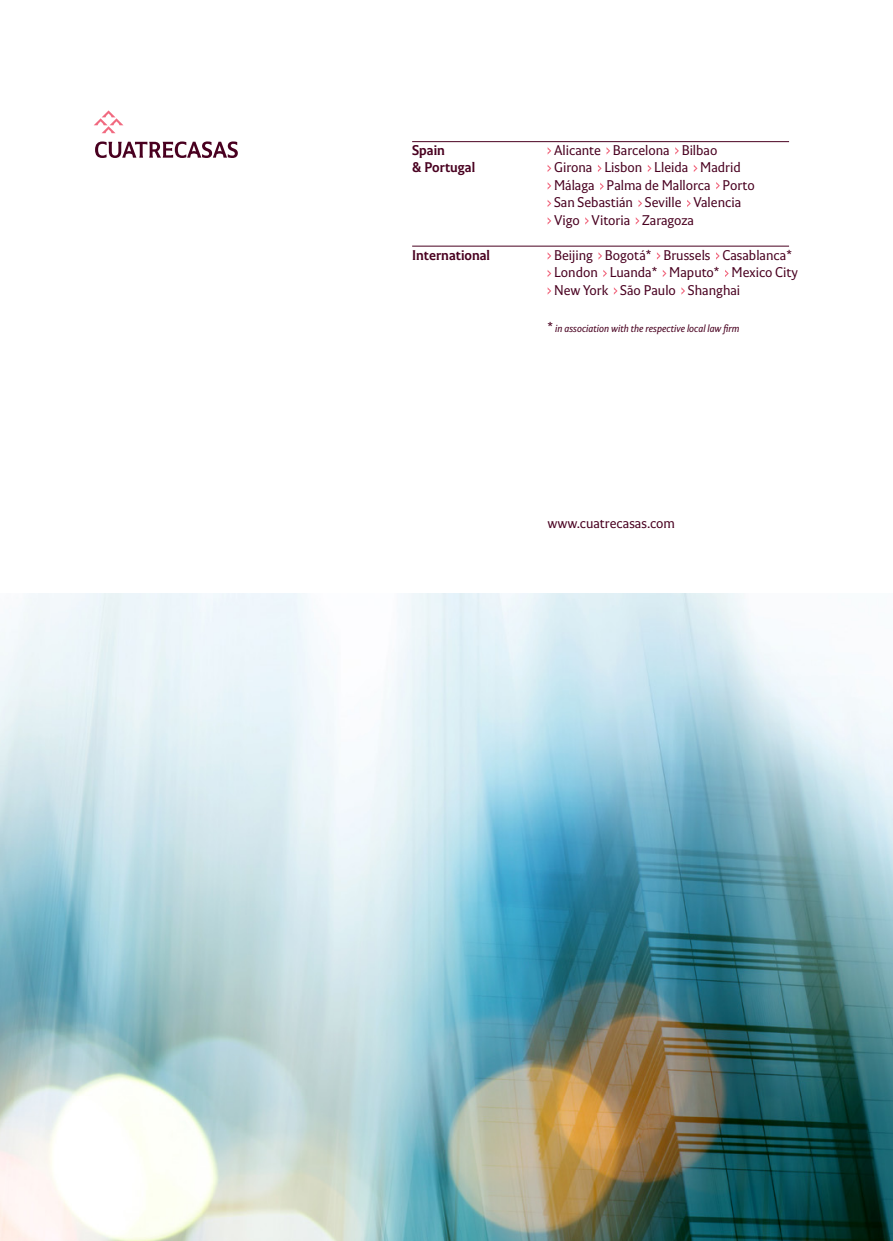
<style>
.page{position:relative;width:893px;height:1241px;background:#fff}
.page>*{position:absolute;margin:0;border:0;box-sizing:border-box;transform-origin:0 0}
.t1{font:14px/17.5px "Cuatrecasas Text";color:#490020}
.t2{font:700 14px/17.5px "Cuatrecasas Text";color:#490020}
.t3{font:italic 10.5px "Cuatrecasas Text";color:#490020}
.s1{font-style:normal;font-size:14px}
</style>
<div class="page">
<svg style="left:548px;top:147px;width:3px;height:7px"></svg>
<svg style="left:606px;top:147px;width:4px;height:8px"></svg>
<svg style="left:675px;top:147px;width:4px;height:8px"></svg>
<svg style="left:548px;top:165px;width:3px;height:7px"></svg>
<svg style="left:598px;top:165px;width:4px;height:7px"></svg>
<svg style="left:648px;top:165px;width:3px;height:7px"></svg>
<svg style="left:694px;top:165px;width:3px;height:7px"></svg>
<svg style="left:548px;top:182px;width:3px;height:7px"></svg>
<svg style="left:600px;top:183px;width:4px;height:7px"></svg>
<svg style="left:716px;top:182px;width:4px;height:7px"></svg>
<svg style="left:548px;top:200px;width:3px;height:7px"></svg>
<svg style="left:638px;top:200px;width:4px;height:7px"></svg>
<svg style="left:687px;top:200px;width:4px;height:7px"></svg>
<svg style="left:548px;top:217px;width:3px;height:7px"></svg>
<svg style="left:585px;top:217px;width:4px;height:8px"></svg>
<svg style="left:636px;top:217px;width:3px;height:8px"></svg>
<svg style="left:598px;top:252px;width:4px;height:8px"></svg>
<svg style="left:657px;top:252px;width:4px;height:8px"></svg>
<svg style="left:716px;top:252px;width:4px;height:8px"></svg>
<svg style="left:548px;top:270px;width:3px;height:7px"></svg>
<svg style="left:603px;top:270px;width:4px;height:7px"></svg>
<svg style="left:663px;top:270px;width:3px;height:7px"></svg>
<svg style="left:725px;top:270px;width:4px;height:7px"></svg>
<svg style="left:614px;top:287px;width:4px;height:8px"></svg>
<svg style="left:681px;top:287px;width:4px;height:8px"></svg>
<hr style="left:412px;top:246px;width:377px;height:1px;background:#490020">
<hr style="left:412px;top:141px;width:377px;height:1px;background:#490020">
<svg style="left:95px;top:141px;width:143px;height:17px"></svg>
<img style="left:0;top:593px;width:893px;height:647px">
<svg style="left:94px;top:110px;width:29px;height:23px"></svg>
<p class="t2" style="left:412px;top:142px;width:64px">Spain<br>&amp; Portugal</p>
<p class="t2" style="left:412px;top:247px;width:79px">International</p>
<p class="t1" style="left:554px;top:142px;width:188px">Alicante Barcelona Bilbao<br>Girona Lisbon Lleida Madrid</p>
<p class="t1" style="left:554px;top:177px;width:202px">Málaga Palma de Mallorca Porto</p>
<p class="t1" style="left:554px;top:194px;width:189px">San Sebastián Seville Valencia<br>Vigo Vitoria Zaragoza</p>
<p class="t1" style="left:554px;top:247px;width:239px">Beijing Bogotá* Brussels Casablanca*</p>
<p class="t1" style="left:554px;top:264px;width:245px">London Luanda* Maputo* Mexico City</p>
<p class="t1" style="left:554px;top:282px;width:188px">New York São Paulo Shanghai</p>
<p class="t3" style="left:548px;top:323px;width:193px"><span class="s1">*</span> in association with the respective local law firm</p>
<p class="t1" style="left:548px;top:515px;width:129px">www.cuatrecasas.com</p>
</div>
